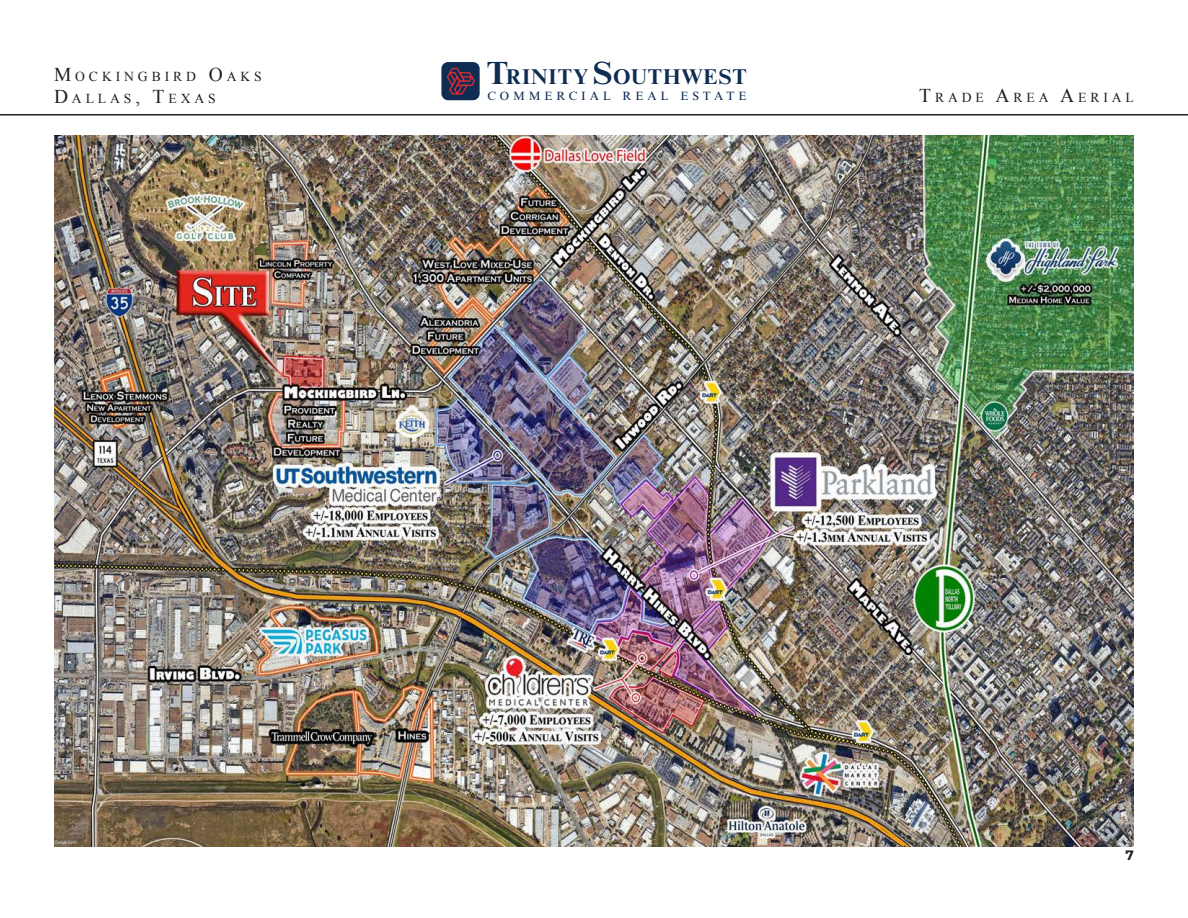
<style>
.page{position:relative;width:1188px;height:918px;background:#fff}
.page>*{position:absolute;margin:0;border:0;box-sizing:border-box;transform-origin:0 0}
.t1{font:700 21.45px "Times NRMT Pro";letter-spacing:.04em;color:#0f2d53}
.PgHeadingTopRightSma{font:13.65px/21.6px "Times New Roman";letter-spacing:.285em;color:#231f20}
.t2{font:700 13.5px "Montserrat";color:#231f20}
.t3{font:12px "Times NRMT Pro";letter-spacing:.32em;color:#0f2d53}
.s1{font-size:19.5px}
.s2{font-size:32.1px}
</style>
<div class="page">
<hr style="left:0;top:114px;width:1188px;height:1px;background:#231f20">
<img style="left:54px;top:135px;width:1080px;height:712px">
<div style="left:441px;top:62px;width:39px;height:38px;background:#0f2d53;border-radius:7px"></div>
<svg style="left:446px;top:67px;width:29px;height:28px"></svg>
<p class="PgHeadingTopRightSma" style="left:54px;top:65px;width:209px"><span class="s1">M</span>OCKINGBIRD <span class="s1">O</span>AKS<br><span class="s1">D</span>ALLAS<span class="s1">, T</span>EXAS</p>
<h1 class="t1" style="left:487px;top:64px;width:261px"><span class="s2">T</span>RINITY <span class="s2">S</span>OUTHWEST</h1>
<p class="t3" style="left:487px;top:89px;width:260px">COMMERCIAL REAL ESTATE</p>
<p class="PgHeadingTopRightSma" style="left:919px;top:87px;width:216px"><span class="s1">T</span>RADE <span class="s1">A</span>REA <span class="s1">A</span>ERIAL</p>
<p class="t2" style="left:1125px;top:845px;width:10px">7</p>
</div>
